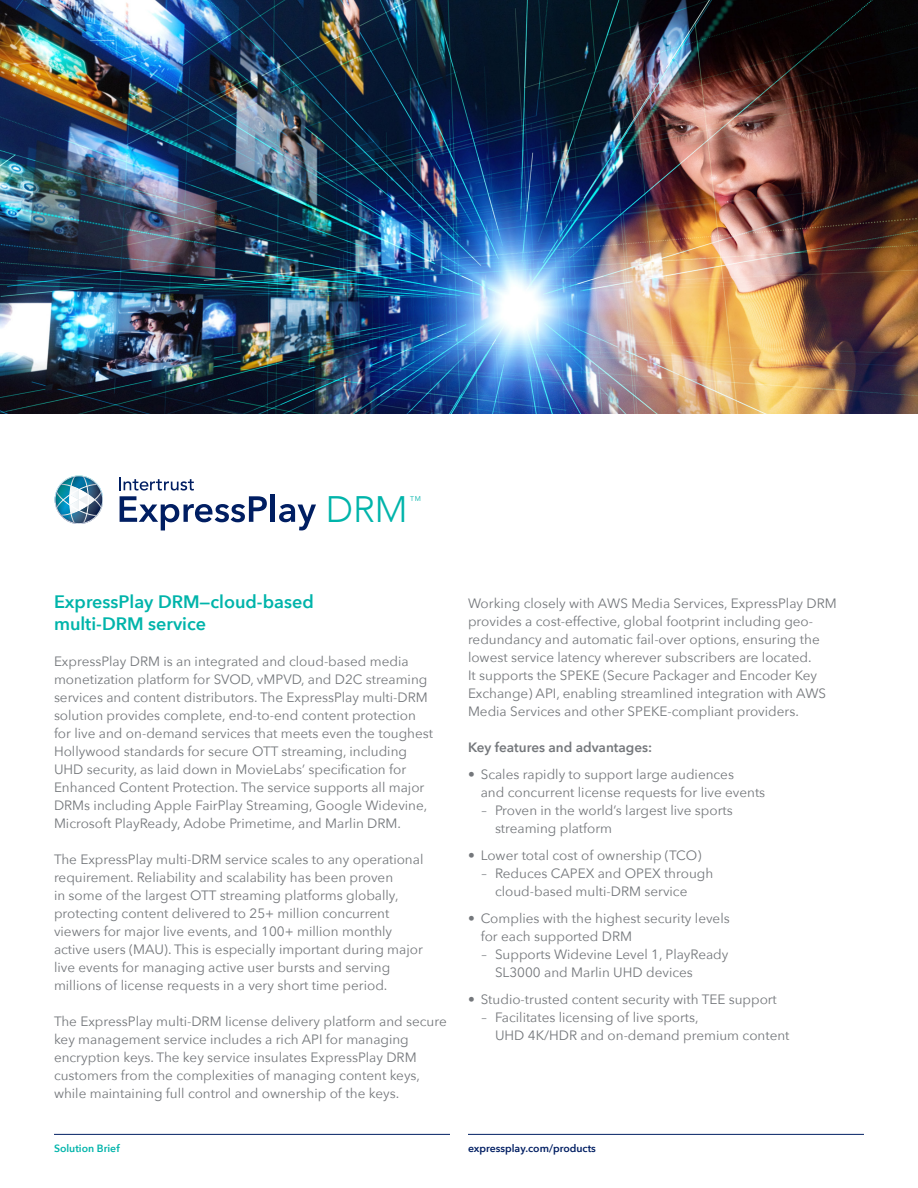
<style>
.page{position:relative;width:918px;height:1188px;background:#fff}
.page>*{position:absolute;margin:0;border:0;box-sizing:border-box;transform-origin:0 0}
.t1{font:300 36.75px "Avenir";color:#00b4aa}
.Paragraph{font:600 18px/22.5px "Avenir Next";color:#00b4aa}
.Paragraph-2{font:13.5px/18px "Avenir Next";color:#74777b}
.Paragraph-3{font:600 13.5px "Avenir Next";color:#74777b}
.t2{font:600 10.5px "Avenir Next";color:#001e62}
.t3{font:600 10.5px "Avenir Next";color:#00b4aa}
.t4{font:6.9px "Avenir";color:#00b4aa}
</style>
<div class="page">
<hr style="left:54px;top:1134px;width:396px;height:1px;background:#001e62">
<hr style="left:468px;top:1134px;width:396px;height:1px;background:#001e62">
<img style="left:0;top:0;width:918px;height:414px">
<svg style="left:119px;top:477px;width:148px;height:53px"></svg>
<hr style="left:271px;top:495px;width:4px;height:27px;background:#001e62">
<svg style="left:279px;top:504px;width:37px;height:26px"></svg>
<svg style="left:55px;top:476px;width:48px;height:48px"></svg>
<svg style="left:55px;top:476px;width:48px;height:48px"></svg>
<p class="t1" style="left:326px;top:488px;width:83px">DRM</p>
<p class="t4" style="left:410px;top:495px;width:12px">TM</p>
<p class="Paragraph" style="left:54px;top:590px;width:261px">ExpressPlay DRM—cloud-based multi-DRM service</p>
<p class="Paragraph-2" style="left:54px;top:652px;width:381px">ExpressPlay DRM is an integrated and cloud-based media monetization platform for SVOD, vMPVD, and D2C streaming services and content distributors. The ExpressPlay multi-DRM solution provides complete, end-to-end content protection for live and on-demand services that meets even the toughest Hollywood standards for secure OTT streaming, including UHD security, as laid down in MovieLabs’ specification for Enhanced Content Protection. The service supports all major DRMs including Apple FairPlay Streaming, Google Widevine, Microsoft PlayReady, Adobe Primetime, and Marlin DRM.</p>
<p class="Paragraph-2" style="left:54px;top:850px;width:371px">The ExpressPlay multi-DRM service scales to any operational requirement. Reliability and scalability has been proven<br>in some of the largest OTT streaming platforms globally, protecting content delivered to 25+ million concurrent viewers for major live events, and 100+ million monthly active users (MAU). This is especially important during major live events for managing active user bursts and serving millions of license requests in a very short time period.</p>
<p class="Paragraph-2" style="left:54px;top:1012px;width:394px">The ExpressPlay multi-DRM license delivery platform and secure key management service includes a rich API for managing encryption keys. The key service insulates ExpressPlay DRM customers from the complexities of managing content keys, while maintaining full control and ownership of the keys.</p>
<p class="Paragraph-2" style="left:468px;top:593px;width:370px">Working closely with AWS Media Services, ExpressPlay DRM provides a cost-effective, global footprint including geo&shy;redundancy and automatic fail-over options, ensuring the lowest service latency wherever subscribers are located.<br>It supports the SPEKE (Secure Packager and Encoder Key Exchange) API, enabling streamlined integration with AWS Media Services and other SPEKE-compliant providers.</p>
<p class="Paragraph-3" style="left:468px;top:735px;width:186px">Key features and advantages:</p>
<p class="Paragraph-2" style="left:481px;top:764px;width:286px;text-indent:-13px">• Scales rapidly to support large audiences<br>and concurrent license requests for live events</p>
<p class="Paragraph-2" style="left:495px;top:800px;width:239px;text-indent:-14px">– Proven in the world’s largest live sports streaming platform</p>
<p class="Paragraph-2" style="left:468px;top:845px;width:235px">• Lower total cost of ownership (TCO)</p>
<p class="Paragraph-2" style="left:495px;top:863px;width:220px;text-indent:-14px">– Reduces CAPEX and OPEX through cloud-based multi-DRM service</p>
<p class="Paragraph-2" style="left:481px;top:908px;width:251px;text-indent:-13px">• Complies with the highest security levels for each supported DRM</p>
<p class="Paragraph-2" style="left:495px;top:944px;width:235px;text-indent:-14px">– Supports Widevine Level 1, PlayReady<br>SL3000 and Marlin UHD devices</p>
<p class="Paragraph-2" style="left:468px;top:989px;width:310px">• Studio-trusted content security with TEE support</p>
<p class="Paragraph-2" style="left:495px;top:1007px;width:296px;text-indent:-14px">– Facilitates licensing of live sports,<br>UHD 4K/HDR and on-demand premium content</p>
<p class="t3" style="left:54px;top:1139px;width:67px">Solution Brief</p>
<p class="t2" style="left:468px;top:1139px;width:129px">expressplay.com/products</p>
</div>
